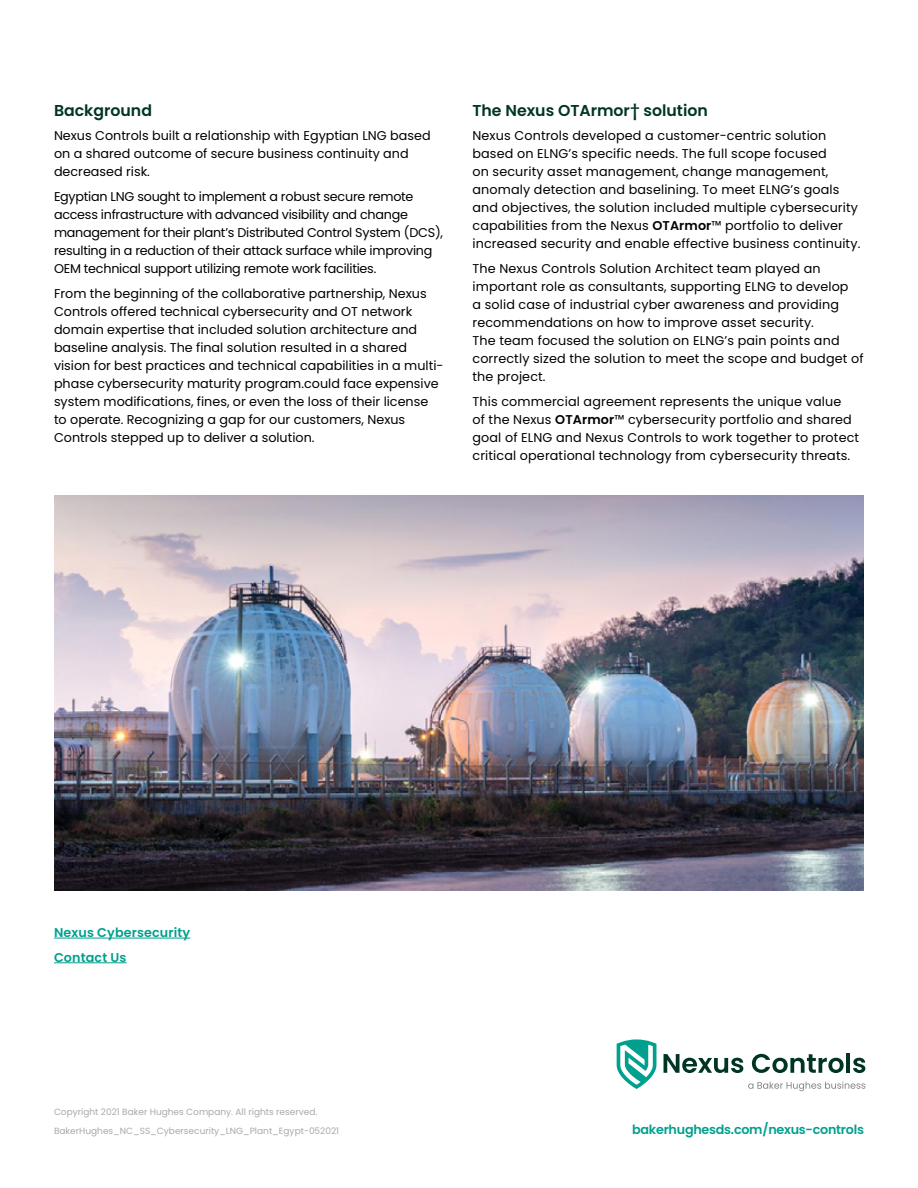
<style>
.page{position:relative;width:918px;height:1188px;background:#fff}
.page>*{position:absolute;margin:0;border:0;box-sizing:border-box;transform-origin:0 0}
.t1{font:600 15.75px "Poppins";color:#003525}
.t2{font:12.75px/18px "Poppins";letter-spacing:.01em;color:#000}
.t3{font:12.75px/18px "Poppins";letter-spacing:-.02em;color:#000}
.t4{font:600 12.75px "Poppins";letter-spacing:-.02em;color:#00a08e}
.t5{font:600 12.75px/24.8px "Poppins";letter-spacing:.01em;color:#00a08e}
.t6{font:9px/18.8px "Poppins";color:#a7a9ac}
.s1{font-weight:600}
</style>
<div class="page">
<svg style="left:664px;top:1054px;width:79px;height:19px"></svg>
<svg style="left:752px;top:1054px;width:92px;height:19px"></svg>
<hr style="left:846px;top:1053px;width:4px;height:20px;background:#003525">
<svg style="left:853px;top:1058px;width:12px;height:15px"></svg>
<svg style="left:617px;top:1039px;width:39px;height:50px"></svg>
<svg style="left:748px;top:1082px;width:117px;height:9px"></svg>
<img style="left:54px;top:495px;width:810px;height:396px">
<hr style="left:54px;top:938px;width:136px;height:1px;background:#00a08e">
<hr style="left:54px;top:962px;width:73px;height:1px;background:#00a08e">
<p class="t1" style="left:54px;top:101px;width:100px">Background</p>
<p class="t2" style="left:54px;top:127px;width:378px">Nexus Controls built a relationship with Egyptian LNG based on a shared outcome of secure business continuity and decreased risk.</p>
<p class="t3" style="left:54px;top:188px;width:391px">Egyptian LNG sought to implement a robust secure remote access infrastructure with advanced visibility and change management for their plant’s Distributed Control System (DCS), resulting in a reduction of their attack surface while improving OEM technical support utilizing remote work facilities.</p>
<p class="t2" style="left:54px;top:284px;width:391px">From the beginning of the collaborative partnership, Nexus Controls offered technical cybersecurity and OT network domain expertise that included solution architecture and baseline analysis. The final solution resulted in a shared vision for best practices and technical capabilities in a multi&shy;phase cybersecurity maturity program.could face expensive system modifications, fines, or even the loss of their license to operate. Recognizing a gap for our customers, Nexus Controls stepped up to deliver a solution.</p>
<p class="t1" style="left:472px;top:101px;width:237px">The Nexus OTArmor† solution</p>
<p class="t2" style="left:472px;top:127px;width:389px">Nexus Controls developed a customer-centric solution based on ELNG’s specific needs. The full scope focused<br>on security asset management, change management, anomaly detection and baselining. To meet ELNG’s goals and objectives, the solution included multiple cybersecurity capabilities from the Nexus <span class="s1">OTArmor</span>™ portfolio to deliver increased security and enable effective business continuity.</p>
<p class="t2" style="left:472px;top:260px;width:393px">The Nexus Controls Solution Architect team played an important role as consultants, supporting ELNG to develop<br>a solid case of industrial cyber awareness and providing recommendations on how to improve asset security.<br>The team focused the solution on ELNG’s pain points and correctly sized the solution to meet the scope and budget of the project.</p>
<p class="t2" style="left:472px;top:392px;width:388px">This commercial agreement represents the unique value<br>of the Nexus <span class="s1">OTArmor</span>™ cybersecurity portfolio and shared goal of ELNG and Nexus Controls to work together to protect critical operational technology from cybersecurity threats.</p>
<p class="t5" style="left:54px;top:920px;width:138px">Nexus Cybersecurity<br>Contact Us</p>
<p class="t6" style="left:54px;top:1103px;width:287px">Copyright 2021 Baker Hughes Company. All rights reserved.<br>BakerHughes_NC_SS_Cybersecurity_LNG_Plant_Egypt-052021</p>
<p class="t4" style="left:632px;top:1122px;width:233px">bakerhughesds.com/nexus-controls</p>
</div>
